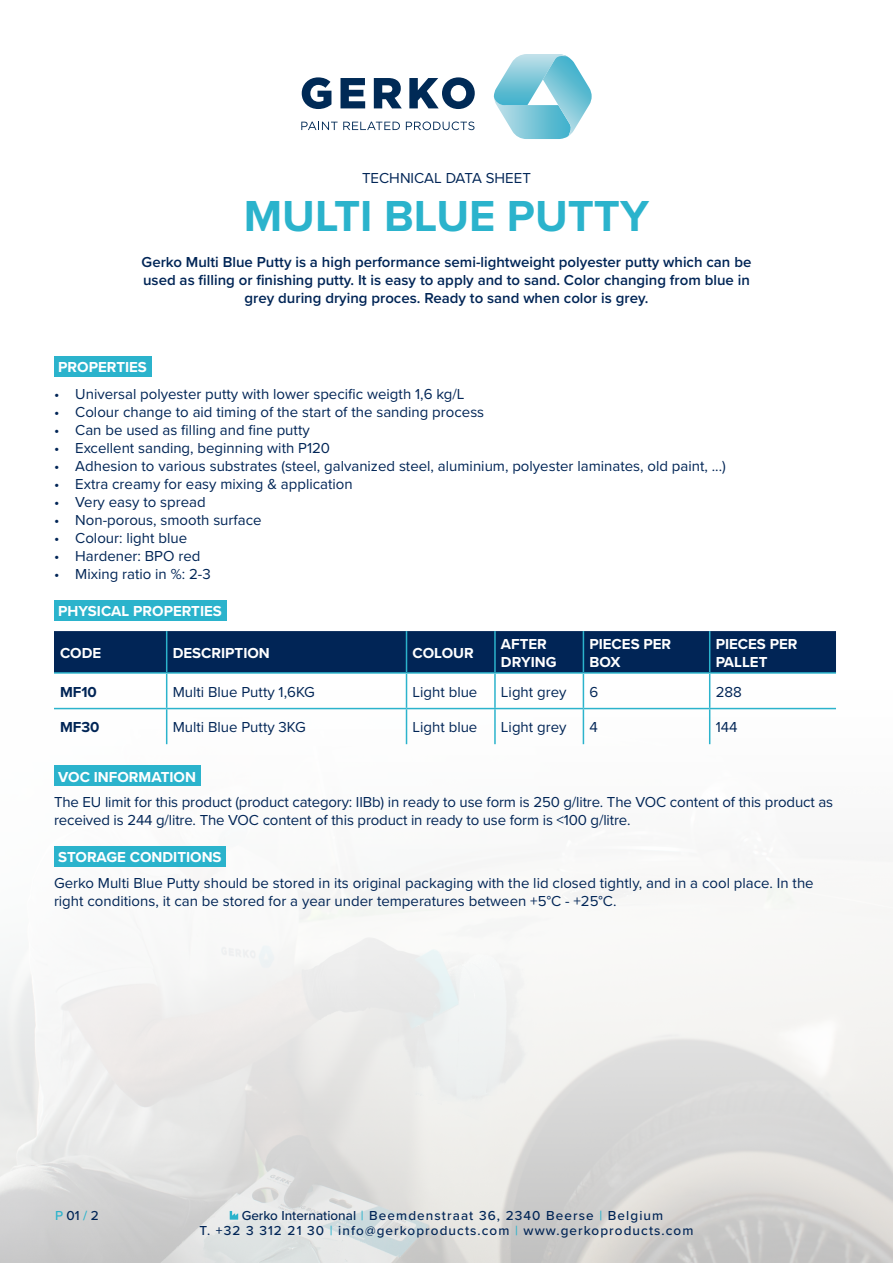
<style>
.page{position:relative;width:893px;height:1263px;background:#fff}
.page>*{position:absolute;margin:0;border:0;box-sizing:border-box;transform-origin:0 0}
.t1{font:700 45px "Proxima Nova";color:#2bb3cc}
.Alineastijl{font:15px/18px "Proxima Nova";color:#012556}
.t2{font:600 15px/18px "Proxima Nova";color:#012556;text-align:center}
.t3{font:700 15px/18px "Proxima Nova";color:#fff}
.t4{font:700 15px "Proxima Nova";color:#012556}
.t5{font:500 13.5px/15px "Proxima Nova";letter-spacing:.08em;color:#012556}
.s1{color:#2bb3cc}
</style>
<div class="page">
<svg style="left:301px;top:122px;width:99px;height:8px"></svg>
<svg style="left:406px;top:122px;width:68px;height:8px"></svg>
<svg style="left:302px;top:77px;width:29px;height:32px"></svg>
<svg style="left:340px;top:78px;width:25px;height:30px"></svg>
<svg style="left:374px;top:78px;width:28px;height:30px"></svg>
<svg style="left:409px;top:77px;width:66px;height:32px"></svg>
<svg style="left:494px;top:54px;width:98px;height:85px"></svg>
<img style="left:0;top:674px;width:893px;height:589px">
<svg style="left:230px;top:1211px;width:8px;height:8px"></svg>
<div style="left:54px;top:356px;width:97px;height:20px;background:#2bb3cc"></div>
<div style="left:54px;top:600px;width:172px;height:20px;background:#2bb3cc"></div>
<div style="left:54px;top:631px;width:782px;height:41px;background:#012556"></div>
<hr style="left:166px;top:631px;width:1px;height:41px;background:#2bb3cc">
<hr style="left:406px;top:631px;width:1px;height:41px;background:#2bb3cc">
<hr style="left:494px;top:631px;width:2px;height:41px;background:#2bb3cc">
<hr style="left:583px;top:631px;width:1px;height:41px;background:#2bb3cc">
<hr style="left:709px;top:631px;width:1px;height:41px;background:#2bb3cc">
<hr style="left:166px;top:674px;width:1px;height:34px;background:#2bb3cc">
<hr style="left:166px;top:709px;width:1px;height:35px;background:#2bb3cc">
<hr style="left:406px;top:674px;width:1px;height:34px;background:#2bb3cc">
<hr style="left:494px;top:674px;width:2px;height:34px;background:#2bb3cc">
<hr style="left:583px;top:674px;width:1px;height:34px;background:#2bb3cc">
<hr style="left:406px;top:709px;width:1px;height:35px;background:#2bb3cc">
<hr style="left:494px;top:709px;width:2px;height:35px;background:#2bb3cc">
<hr style="left:583px;top:709px;width:1px;height:35px;background:#2bb3cc">
<hr style="left:709px;top:674px;width:1px;height:34px;background:#2bb3cc">
<hr style="left:709px;top:709px;width:1px;height:35px;background:#2bb3cc">
<hr style="left:54px;top:672px;width:113px;height:2px;background:#2bb3cc">
<hr style="left:167px;top:672px;width:239px;height:2px;background:#2bb3cc">
<hr style="left:406px;top:672px;width:89px;height:2px;background:#2bb3cc">
<hr style="left:495px;top:672px;width:88px;height:2px;background:#2bb3cc">
<hr style="left:583px;top:672px;width:127px;height:2px;background:#2bb3cc">
<hr style="left:710px;top:672px;width:126px;height:2px;background:#2bb3cc">
<hr style="left:54px;top:708px;width:113px;height:1px;background:#2bb3cc">
<hr style="left:167px;top:708px;width:239px;height:1px;background:#2bb3cc">
<hr style="left:406px;top:708px;width:89px;height:1px;background:#2bb3cc">
<hr style="left:495px;top:708px;width:88px;height:1px;background:#2bb3cc">
<hr style="left:583px;top:708px;width:127px;height:1px;background:#2bb3cc">
<hr style="left:710px;top:708px;width:126px;height:1px;background:#2bb3cc">
<div style="left:54px;top:765px;width:146px;height:21px;background:#2bb3cc"></div>
<div style="left:54px;top:846px;width:172px;height:20px;background:#2bb3cc"></div>
<p class="Alineastijl" style="left:362px;top:168px;width:170px">TECHNICAL DATA SHEET</p>
<p class="t1" style="left:244px;top:182px;width:407px">MULTI BLUE PUTTY</p>
<p class="t2" style="left:142px;top:252px;width:611px">Gerko Multi Blue Putty is a high performance semi-lightweight polyester putty which can be used as filling or finishing putty. It is easy to apply and to sand. Color changing from blue in grey during drying proces. Ready to sand when color is grey.</p>
<p class="t3" style="left:58px;top:358px;width:90px">PROPERTIES</p>
<p class="Alineastijl" style="left:54px;top:384px;width:412px">• Universal polyester putty with lower specific weigth 1,6 kg/L</p>
<p class="Alineastijl" style="left:54px;top:402px;width:432px">• Colour change to aid timing of the start of the sanding process</p>
<p class="Alineastijl" style="left:54px;top:420px;width:257px">• Can be used as filling and fine putty</p>
<p class="Alineastijl" style="left:54px;top:438px;width:278px">• Excellent sanding, beginning with P120</p>
<p class="Alineastijl" style="left:54px;top:456px;width:673px">• Adhesion to various substrates (steel, galvanized steel, aluminium, polyester laminates, old paint, ...)</p>
<p class="Alineastijl" style="left:54px;top:474px;width:300px">• Extra creamy for easy mixing &amp; application</p>
<p class="Alineastijl" style="left:54px;top:492px;width:153px">• Very easy to spread</p>
<p class="Alineastijl" style="left:54px;top:510px;width:209px">• Non-porous, smooth surface</p>
<p class="Alineastijl" style="left:54px;top:528px;width:135px">• Colour: light blue</p>
<p class="Alineastijl" style="left:54px;top:546px;width:148px">• Hardener: BPO red</p>
<p class="Alineastijl" style="left:54px;top:564px;width:158px">• Mixing ratio in %: 2-3</p>
<p class="t3" style="left:58px;top:602px;width:165px">PHYSICAL PROPERTIES</p>
<p class="t3" style="left:60px;top:644px;width:43px">CODE</p>
<p class="t3" style="left:173px;top:644px;width:99px">DESCRIPTION</p>
<p class="t3" style="left:412px;top:644px;width:63px">COLOUR</p>
<p class="t3" style="left:501px;top:635px;width:57px">AFTER<br>DRYING</p>
<p class="t3" style="left:589px;top:635px;width:83px">PIECES PER<br>BOX</p>
<p class="t3" style="left:716px;top:635px;width:83px">PIECES PER<br>PALLET</p>
<p class="t4" style="left:60px;top:680px;width:38px">MF10</p>
<p class="Alineastijl" style="left:173px;top:682px;width:144px">Multi Blue Putty 1,6KG</p>
<p class="Alineastijl" style="left:412px;top:682px;width:66px">Light blue</p>
<p class="Alineastijl" style="left:501px;top:682px;width:67px">Light grey</p>
<p class="Alineastijl" style="left:589px;top:682px;width:10px">6</p>
<p class="Alineastijl" style="left:716px;top:682px;width:28px">288</p>
<p class="t4" style="left:60px;top:716px;width:41px">MF30</p>
<p class="Alineastijl" style="left:173px;top:718px;width:135px">Multi Blue Putty 3KG</p>
<p class="Alineastijl" style="left:412px;top:718px;width:66px">Light blue</p>
<p class="Alineastijl" style="left:501px;top:718px;width:67px">Light grey</p>
<p class="Alineastijl" style="left:589px;top:718px;width:10px">4</p>
<p class="Alineastijl" style="left:716px;top:718px;width:23px">144</p>
<p class="t3" style="left:58px;top:767px;width:139px">VOC INFORMATION</p>
<p class="Alineastijl" style="left:54px;top:792px;width:781px">The EU limit for this product (product category: IIBb) in ready to use form is 250 g/litre. The VOC content of this product as received is 244 g/litre. The VOC content of this product in ready to use form is &lt;100 g/litre.</p>
<p class="t3" style="left:58px;top:848px;width:165px">STORAGE CONDITIONS</p>
<p class="Alineastijl" style="left:54px;top:873px;width:761px">Gerko Multi Blue Putty should be stored in its original packaging with the lid closed tightly, and in a cool place. In the right conditions, it can be stored for a year under temperatures between +5°C - +25°C.</p>
<p class="t5" style="left:55px;top:1207px;width:45px"><span class="s1">P</span> 01 <span class="s1">/</span> 2</p>
<p class="t5" style="left:199px;top:1207px;width:495px;text-indent:42px">Gerko International <span class="s1">|</span> Beemdenstraat 36, 2340 Beerse <span class="s1">|</span> Belgium<br>T. +32 3 312 21 30 <span class="s1">|</span> info@gerkoproducts.com <span class="s1">|</span> www.gerkoproducts.com</p>
</div>
